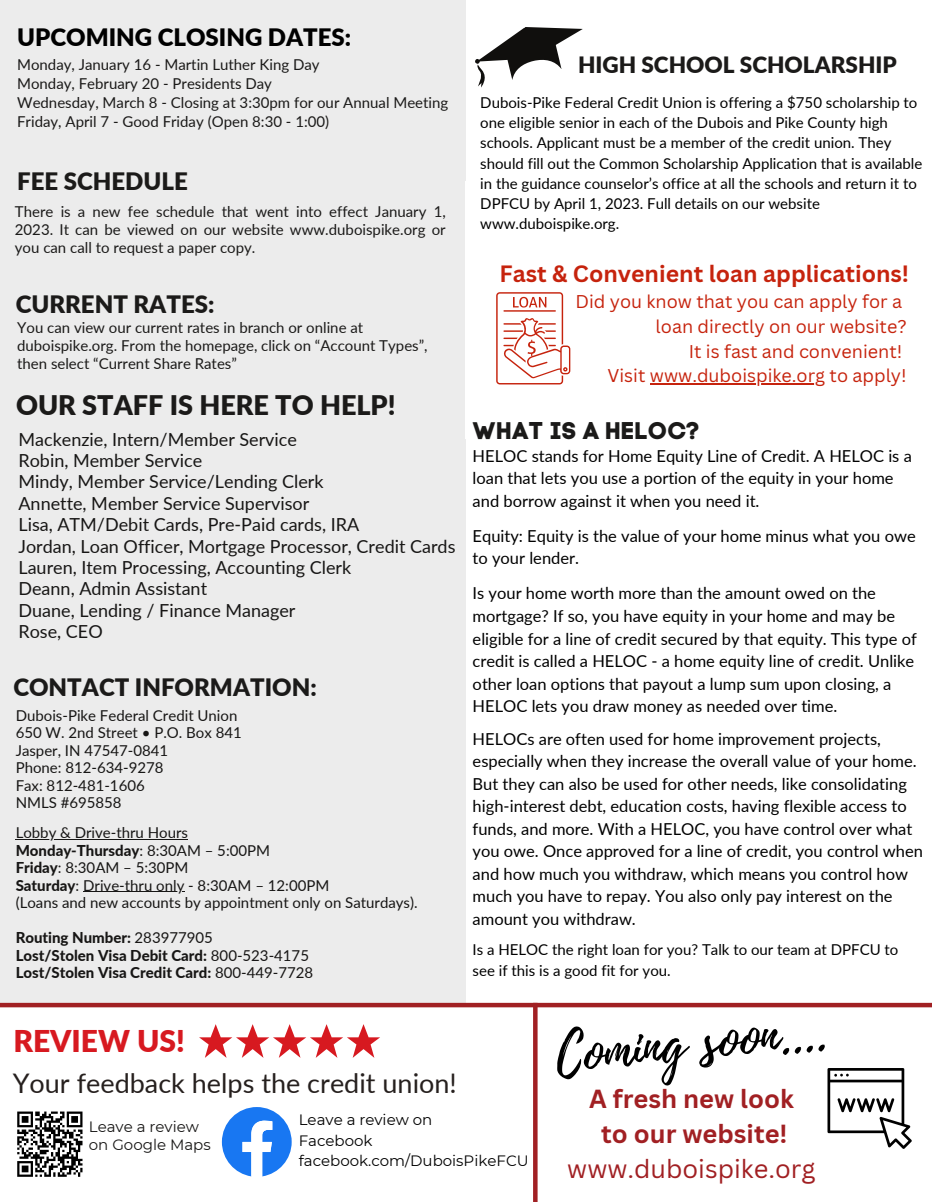
<style>
.page{position:relative;width:932px;height:1202px;background:#fff}
.page>*{position:absolute;margin:0;border:0;box-sizing:border-box;transform-origin:0 0}
.t1{font:54.3px "Playlist Script";color:#000}
.t2{font:900 30px "Lato";color:#d71920}
.t3{font:27px "Lato";color:#26201e}
.t4{font:900 27px "Lato";color:#1b1a19}
.t5{font:700 25.5px/34.8px "Canva Sans";color:#a12023;text-align:center}
.t6{font:25.5px "Canva Sans";color:#a12023}
.t7{font:900 24px "Lato";color:#1b1a19}
.t8{font:900 24px "Lato";color:#000}
.t9{font:24px "Code Pro Bold LC";color:#1b1a19}
.t10{font:700 22.95px "Canva Sans";color:#c6230d}
.t11{font:900 22.5px "Lato";color:#1b1a19}
.t12{font:18px/21.3px "Lato";color:#171615}
.t13{font:18px/24.8px "Canva Sans";color:#c6230d;text-align:right}
.t14{font:16.5px/22.5px "Lato";color:#000}
.t15{font:15px/20.2px "Lato";color:#000}
.t16{font:15px/18px "Lato";color:#1b1a19}
.t17{font:15px/17.5px "Lato";color:#171615}
.t18{font:800 15px/17.5px "Lato";color:#171615}
.t19{font:15px/20.2px "Montserrat";color:#000}
.t20{font:15px/18px "Montserrat";color:#171615}
.s1{font-weight:800}
.s2{font-weight:400}
</style>
<div class="page">
<div style="left:0;top:0;width:465px;height:1002px;background:#ececec"></div>
<svg style="left:199px;top:1024px;width:181px;height:33px"></svg>
<svg style="left:222px;top:1107px;width:70px;height:69px"></svg>
<svg style="left:17px;top:1111px;width:66px;height:66px"></svg>
<svg style="left:496px;top:292px;width:74px;height:92px"></svg>
<svg style="left:533px;top:1007px;width:4px;height:194px"></svg>
<div style="left:0;top:1002px;width:932px;height:5px;background:#a12023"></div>
<svg style="left:475px;top:27px;width:108px;height:61px"></svg>
<svg style="left:827px;top:1068px;width:84px;height:81px"></svg>
<hr style="left:16px;top:839px;width:172px;height:1px;background:#171615">
<hr style="left:83px;top:891px;width:101px;height:1px;background:#171615">
<hr style="left:650px;top:383px;width:175px;height:1px;background:#c6230d">
<h3 class="t8" style="left:17px;top:22px;width:335px">UPCOMING CLOSING DATES:</h3>
<p class="t16" style="left:17px;top:54px;width:432px;line-height:19.2px">Monday, January 16 - Martin Luther King Day<br>Monday, February 20 - Presidents Day<br>Wednesday, March 8 - Closing at 3:30pm for our Annual Meeting Friday, April 7 - Good Friday (Open 8:30 - 1:00)</p>
<h3 class="t7" style="left:17px;top:166px;width:172px">FEE SCHEDULE</h3>
<p class="t16" style="left:15px;top:202px;width:432px;text-align:justify">There is a new fee schedule that went into effect January 1, 2023. It can be viewed on our website www.duboispike.org or you can call to request a paper copy.</p>
<h3 class="t7" style="left:16px;top:289px;width:200px">CURRENT RATES:</h3>
<p class="t16" style="left:17px;top:318px;width:412px">You can view our current rates in branch or online at duboispike.org. From the homepage, click on “Account Types”, then select “Current Share Rates”</p>
<h3 class="t4" style="left:16px;top:388px;width:381px">OUR STAFF IS HERE TO HELP!</h3>
<p class="t12" style="left:18px;top:428px;width:438px">Mackenzie, Intern/Member Service<br>Robin, Member Service<br>Mindy, Member Service/Lending Clerk<br>Annette, Member Service Supervisor<br>Lisa, ATM/Debit Cards, Pre-Paid cards, IRA<br>Jordan, Loan Officer, Mortgage Processor, Credit Cards Lauren, Item Processing, Accounting Clerk<br>Deann, Admin Assistant<br>Duane, Lending / Finance Manager<br>Rose, CEO</p>
<h3 class="t7" style="left:13px;top:672px;width:305px">CONTACT INFORMATION:</h3>
<p class="t17" style="left:16px;top:706px;width:228px">Dubois-Pike Federal Credit Union<br>650 W. 2nd Street • P.O. Box 841<br>Jasper, IN 47547-0841<br>Phone: 812-634-9278<br>Fax: 812-481-1606<br>NMLS #695858</p>
<p class="t17" style="left:16px;top:823px;width:403px">Lobby &amp; Drive-thru Hours<br><span class="s1">Monday-Thursday</span>: 8:30AM – 5:00PM<br><span class="s1">Friday</span>: 8:30AM – 5:30PM<br><span class="s1">Saturday</span>: Drive-thru only - 8:30AM – 12:00PM<br>(Loans and new accounts by appointment only on Saturdays).</p>
<p class="t18" style="left:16px;top:928px;width:299px">Routing Number: <span class="s2">283977905<br></span>Lost/Stolen Visa Debit Card: <span class="s2">800-523-4175<br></span>Lost/Stolen Visa Credit Card: <span class="s2">800-449-7728</span></p>
<h3 class="t11" style="left:578px;top:51px;width:320px">HIGH SCHOOL SCHOLARSHIP</h3>
<p class="t15" style="left:480px;top:92px;width:443px">Dubois-Pike Federal Credit Union is offering a $750 scholarship to one eligible senior in each of the Dubois and Pike County high schools. Applicant must be a member of the credit union. They should fill out the Common Scholarship Application that is available in the guidance counselor’s office at all the schools and return it to DPFCU by April 1, 2023. Full details on our website www.duboispike.org.</p>
<h3 class="t10" style="left:499px;top:258px;width:411px">Fast &amp; Convenient loan applications!</h3>
<p class="t13" style="left:575px;top:289px;width:333px">Did you know that you can apply for a loan directly on our website?<br>It is fast and convenient!<br>Visit www.duboispike.org to apply!</p>
<h3 class="t9" style="left:472px;top:416px;width:229px">WHAT IS A HELOC?</h3>
<p class="t14" style="left:472px;top:444px;width:441px">HELOC stands for Home Equity Line of Credit. A HELOC is a loan that lets you use a portion of the equity in your home and borrow against it when you need it.</p>
<p class="t14" style="left:472px;top:524px;width:444px">Equity: Equity is the value of your home minus what you owe to your lender.</p>
<p class="t14" style="left:472px;top:582px;width:446px">Is your home worth more than the amount owed on the mortgage? If so, you have equity in your home and may be eligible for a line of credit secured by that equity. This type of credit is called a HELOC - a home equity line of credit. Unlike other loan options that payout a lump sum upon closing, a HELOC lets you draw money as needed over time.</p>
<p class="t14" style="left:472px;top:727px;width:452px">HELOCs are often used for home improvement projects, especially when they increase the overall value of your home.<br>But they can also be used for other needs, like consolidating high-interest debt, education costs, having flexible access to funds, and more. With a HELOC, you have control over what you owe. Once approved for a line of credit, you control when and how much you withdraw, which means you control how much you have to repay. You also only pay interest on the amount you withdraw.</p>
<p class="t15" style="left:472px;top:939px;width:427px;line-height:20.7px">Is a HELOC the right loan for you? Talk to our team at DPFCU to see if this is a good fit for you.</p>
<h2 class="t2" style="left:13px;top:1022px;width:173px">REVIEW US!</h2>
<h3 class="t3" style="left:13px;top:1066px;width:445px">Your feedback helps the credit union!</h3>
<p class="t20" style="left:89px;top:1118px;width:123px">Leave a review on Google Maps</p>
<p class="t19" style="left:299px;top:1109px;width:231px">Leave a review on<br>Facebook facebook.com/DuboisPikeFCU</p>
<h1 class="t1" style="left:552px;top:1015px;width:273px;rotate:-5deg">Coming soon....</h1>
<h3 class="t5" style="left:589px;top:1080px;width:206px">A fresh new look to our website!</h3>
<h3 class="t6" style="left:567px;top:1150px;width:250px">www.duboispike.org</h3>
</div>
